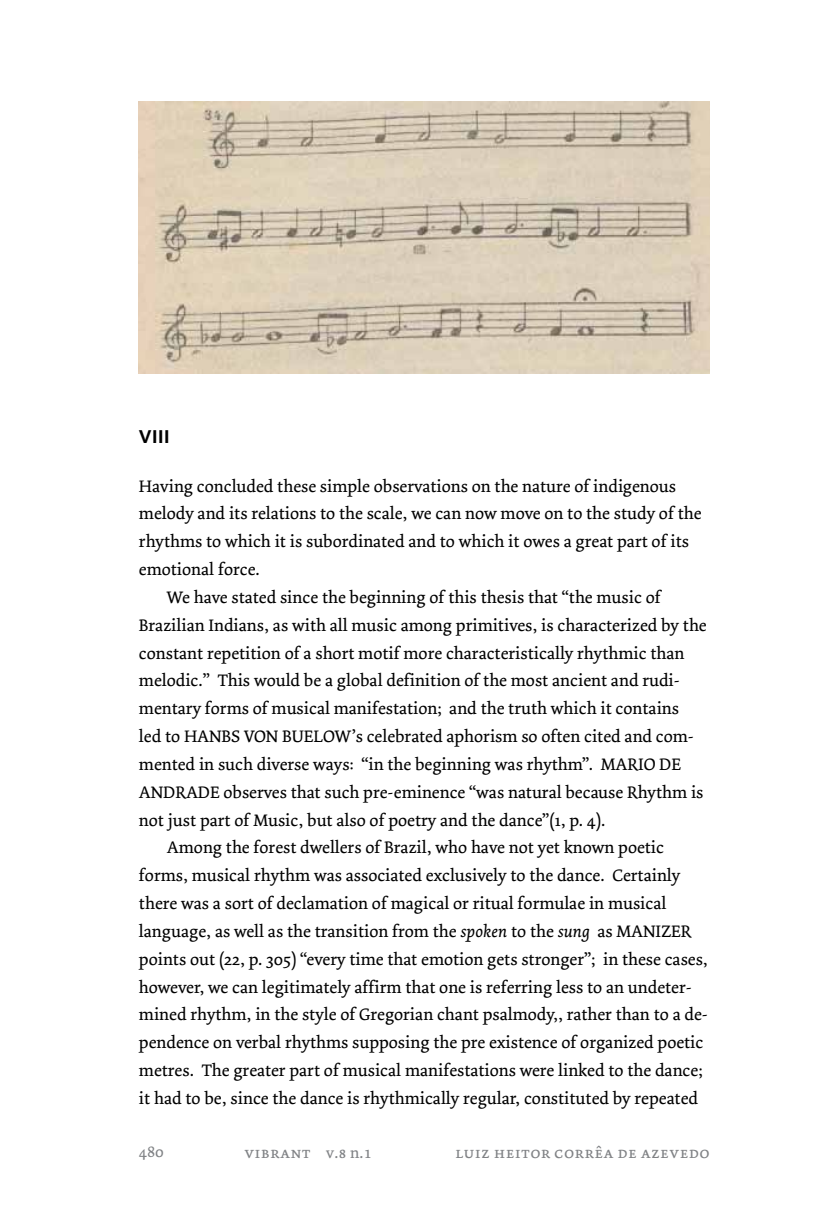
<style>
.page{position:relative;width:819px;height:1216px;background:#fff}
.page>*{position:absolute;margin:0;border:0;box-sizing:border-box;transform-origin:0 0}
.t1{font:700 19.25px "Kievit OT";color:#000}
.t2{font:17.5px "Dolly";color:#000}
.t3{font:16.28px "Dolly SC";letter-spacing:.015em;color:#808285}
.t4{font:16.28px "Dolly";color:#808285}
.s1{font-style:italic}
.s2{font-family:"Dolly"}
</style>
<div class="page">
<img style="left:139px;top:102px;width:570px;height:272px">
<p class="t1" style="left:139px;top:424px;width:33px">VIII</p>
<p class="t2" style="left:139px;top:475px;width:538px">Having concluded these simple observations on the nature of indigenous</p>
<p class="t2" style="left:139px;top:503px;width:564px">melody and its relations to the scale, we can now move on to the study of the</p>
<p class="t2" style="left:139px;top:531px;width:551px">rhythms to which it is subordinated and to which it owes a great part of its</p>
<p class="t2" style="left:139px;top:559px;width:122px">emotional force.</p>
<p class="t2" style="left:167px;top:586px;width:495px">We have stated since the beginning of this thesis that “the music of</p>
<p class="t2" style="left:139px;top:614px;width:569px">Brazilian Indians, as with all music among primitives, is characterized by the</p>
<p class="t2" style="left:139px;top:642px;width:547px">constant repetition of a short motif more characteristically rhythmic than</p>
<p class="t2" style="left:139px;top:670px;width:542px">melodic.” This would be a global definition of the most ancient and rudi-</p>
<p class="t2" style="left:139px;top:698px;width:541px">mentary forms of musical manifestation; and the truth which it contains</p>
<p class="t2" style="left:139px;top:726px;width:556px">led to HANBS VON BUELOW’s celebrated aphorism so often cited and com-</p>
<p class="t2" style="left:139px;top:753px;width:543px">mented in such diverse ways: “in the beginning was rhythm”. MARIO DE</p>
<p class="t2" style="left:139px;top:781px;width:566px">ANDRADE observes that such pre-eminence “was natural because Rhythm is</p>
<p class="t2" style="left:139px;top:809px;width:468px">not just part of Music, but also of poetry and the dance”(1, p. 4).</p>
<p class="t2" style="left:167px;top:837px;width:498px">Among the forest dwellers of Brazil, who have not yet known poetic</p>
<p class="t2" style="left:139px;top:865px;width:543px">forms, musical rhythm was associated exclusively to the dance. Certainly</p>
<p class="t2" style="left:139px;top:893px;width:529px">there was a sort of declamation of magical or ritual formulae in musical</p>
<p class="t2" style="left:139px;top:920px;width:554px">language, as well as the transition from the <span class="s1">spoken</span> to the <span class="s1">sung</span> as MANIZER</p>
<p class="t2" style="left:139px;top:948px;width:570px">points out (22, p. 305) “every time that emotion gets stronger”; in these cases,</p>
<p class="t2" style="left:139px;top:976px;width:554px">however, we can legitimately affirm that one is referring less to an undeter-</p>
<p class="t2" style="left:139px;top:1004px;width:570px">mined rhythm, in the style of Gregorian chant psalmody,, rather than to a de-</p>
<p class="t2" style="left:139px;top:1032px;width:566px">pendence on verbal rhythms supposing the pre existence of organized poetic</p>
<p class="t2" style="left:139px;top:1059px;width:565px">metres. The greater part of musical manifestations were linked to the dance;</p>
<p class="t2" style="left:139px;top:1087px;width:560px">it had to be, since the dance is rhythmically regular, constituted by repeated</p>
<p class="t4" style="left:139px;top:1141px;width:26px">480</p>
<p class="t3" style="left:244px;top:1143px;width:129px">vibrant <span class="s2">v</span>.8 <span class="s2">n</span>.1</p>
<p class="t3" style="left:455px;top:1143px;width:256px">luiz heitor corrêa de azevedo</p>
</div>
